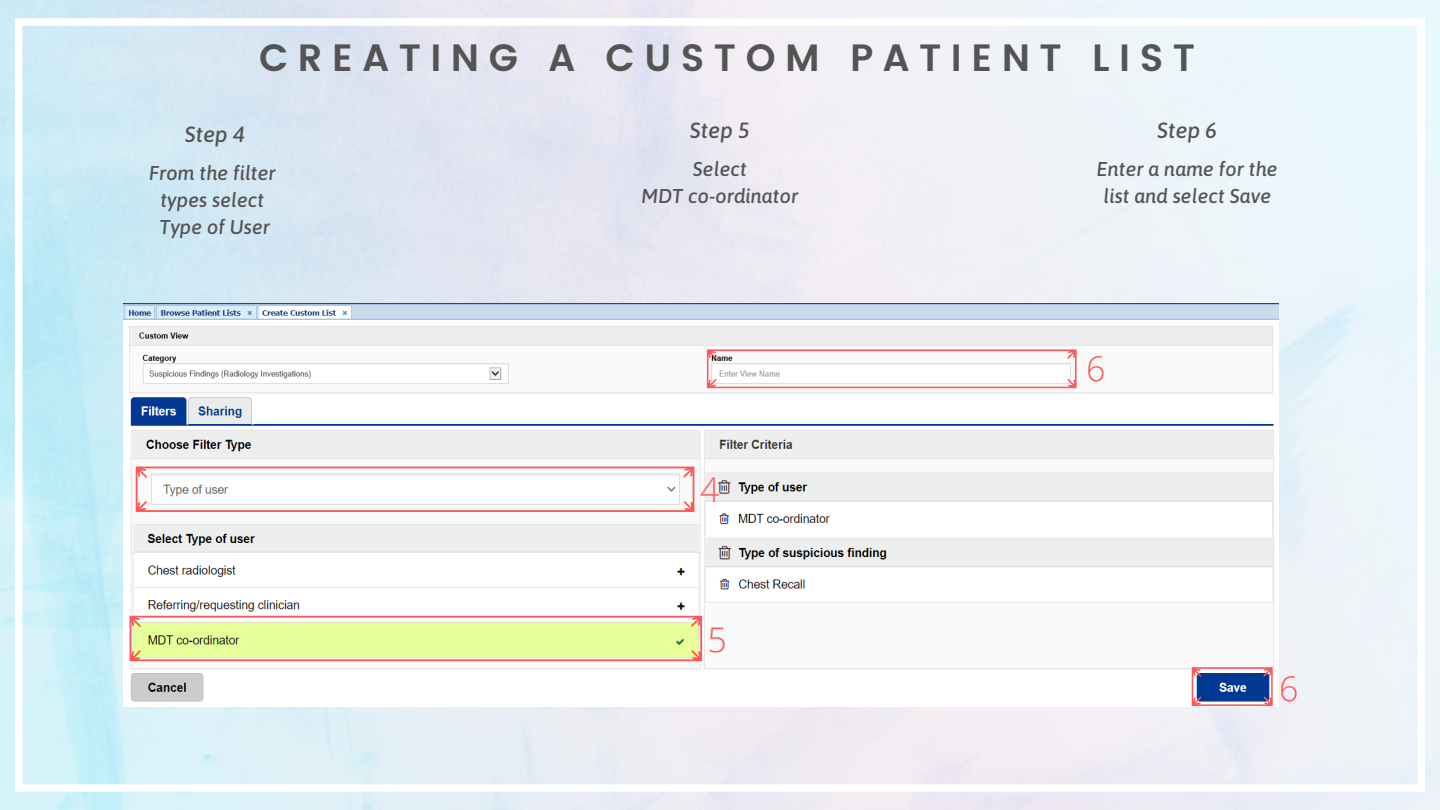
<style>
.page{position:relative;width:1440px;height:810px;background:#fff}
.page>*{position:absolute;margin:0;border:0;box-sizing:border-box;transform-origin:0 0}
.t1{font:600 38px "Poppins";letter-spacing:.25em;color:#545454}
.t2{font:300 34px "Open Sans";color:#ff5757}
.t3{font:italic 500 22px "Asap";color:#545454}
.t4{font:italic 500 20px/27px "Asap";color:#545454;text-align:center}
</style>
<div class="page">
<img style="left:0;top:0;width:1440px;height:810px">
<img style="left:124px;top:304px;width:1155px;height:402px">
<div style="left:15px;top:18px;width:1406px;height:8px;background:#fff"></div>
<div style="left:15px;top:18px;width:7px;height:774px;background:#fff"></div>
<div style="left:15px;top:784px;width:1406px;height:8px;background:#fff"></div>
<div style="left:1418px;top:18px;width:7px;height:774px;background:#fff"></div>
<svg style="left:136px;top:467px;width:558px;height:45px"></svg>
<svg style="left:130px;top:616px;width:572px;height:45px;background:#e8eda1"></svg>
<svg style="left:1192px;top:667px;width:81px;height:39px"></svg>
<svg style="left:707px;top:349px;width:370px;height:39px"></svg>
<img style="left:701px;top:537px;width:576px;height:70px">
<p class="t1" style="left:259px;top:36px;width:937px">CREATING A CUSTOM PATIENT LIST</p>
<p class="t3" style="left:185px;top:121px;width:61px">Step 4</p>
<p class="t4" style="left:149px;top:159px;width:128px">From the filter</p>
<p class="t4" style="left:160px;top:186px;width:106px">types select</p>
<p class="t4" style="left:159px;top:213px;width:112px">Type of User</p>
<p class="t3" style="left:690px;top:117px;width:61px">Step 5</p>
<p class="t4" style="left:693px;top:155px;width:56px">Select</p>
<p class="t4" style="left:642px;top:182px;width:158px">MDT co-ordinator</p>
<p class="t2" style="left:700px;top:466px;width:21px">4</p>
<p class="t2" style="left:707px;top:615px;width:21px">5</p>
<p class="t3" style="left:1157px;top:117px;width:61px">Step 6</p>
<p class="t4" style="left:1097px;top:155px;width:182px">Enter a name for the list and select Save</p>
<p class="t2" style="left:1086px;top:345px;width:21px">6</p>
<p class="t2" style="left:1279px;top:664px;width:21px">6</p>
</div>
